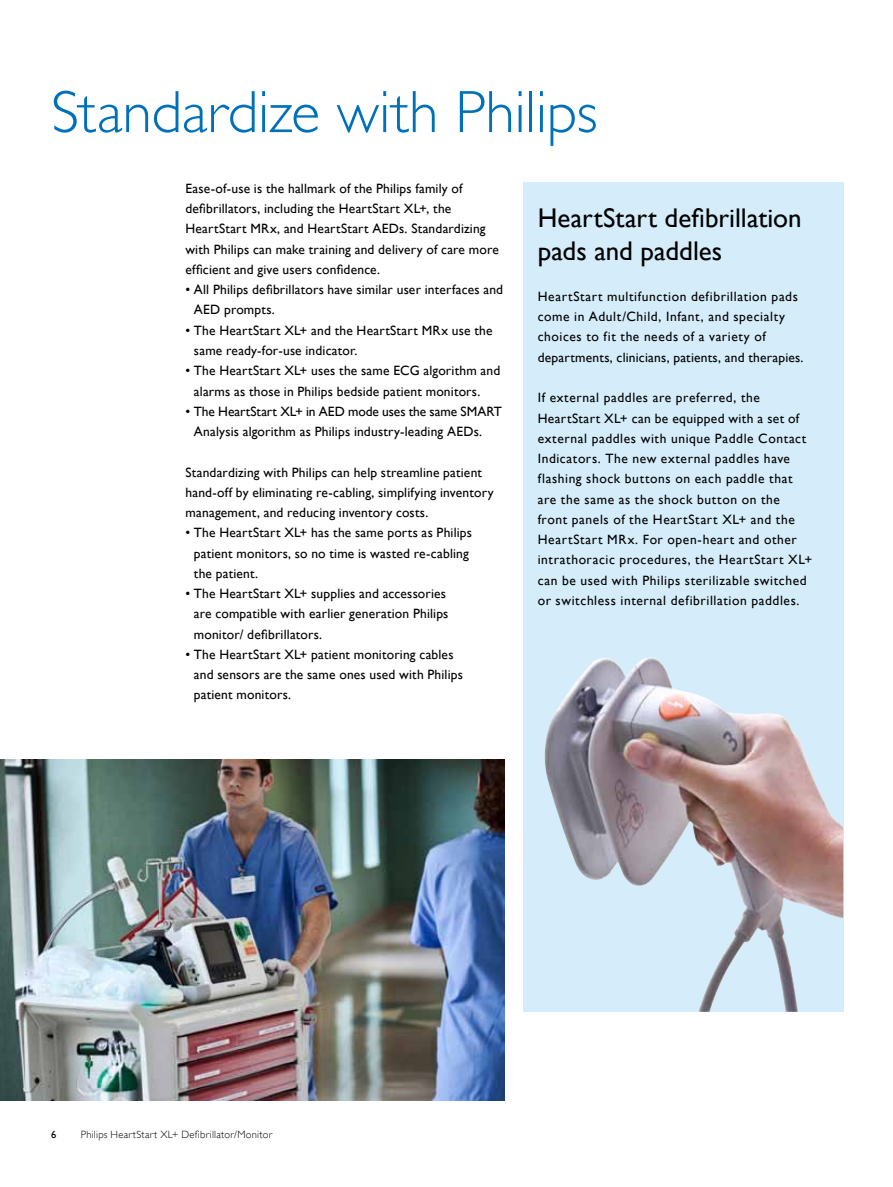
<style>
.page{position:relative;width:893px;height:1187px;background:#fff}
.page>*{position:absolute;margin:0;border:0;box-sizing:border-box;transform-origin:0 0}
.t1{font:60px "Gill Sans Alt One WGL Light";letter-spacing:-.005em;color:#0071b9}
.t2{font:27px/33.8px "Gill Sans Alt One WGL";color:#000}
.t3{font:13.5px/20.2px "Gill Sans Alt One WGL";letter-spacing:.02em;color:#000}
.t4{font:13.5px/20.2px "Gill Sans Alt One WGL";letter-spacing:.045em;color:#000}
.t5{font:13.5px/20.2px "Gill Sans Alt One WGL";letter-spacing:.04em;color:#000}
.t6{font:10.5px "Gill Sans Alt One WGL Light";letter-spacing:.025em;color:#000}
.t7{font:10.5px "Gill Sans Alt One WGL";color:#000}
</style>
<div class="page">
<img style="left:0;top:760px;width:505px;height:339px">
<svg style="left:523px;top:182px;width:320px;height:829px;background:#cad9e4"></svg>
<img style="left:618px;top:657px;width:32px;height:19px">
<h1 class="t1" style="left:51px;top:73px;width:548px">Standardize with Philips</h1>
<p class="t3" style="left:185px;top:178px;width:315px">Ease-of-use is the hallmark of the Philips family of defibrillators, including the HeartStart XL+, the HeartStart MRx, and HeartStart AEDs. Standardizing with Philips can make training and delivery of care more efficient and give users confidence.</p>
<p class="t3" style="left:194px;top:279px;width:311px;text-indent:-9px">• All Philips defibrillators have similar user interfaces and<br>AED prompts.</p>
<p class="t3" style="left:194px;top:320px;width:300px;text-indent:-9px">• The HeartStart XL+ and the HeartStart MRx use the same ready-for-use indicator.</p>
<p class="t3" style="left:194px;top:360px;width:308px;text-indent:-9px">• The HeartStart XL+ uses the same ECG algorithm and alarms as those in Philips bedside patient monitors.</p>
<p class="t3" style="left:194px;top:401px;width:310px;text-indent:-9px">• The HeartStart XL+ in AED mode uses the same SMART<br>Analysis algorithm as Philips industry-leading AEDs.</p>
<p class="t3" style="left:185px;top:461px;width:310px">Standardizing with Philips can help streamline patient hand-off by eliminating re-cabling, simplifying inventory management, and reducing inventory costs.</p>
<p class="t3" style="left:194px;top:522px;width:280px;text-indent:-9px">• The HeartStart XL+ has the same ports as Philips patient monitors, so no time is wasted re-cabling the patient.</p>
<p class="t3" style="left:194px;top:583px;width:256px;text-indent:-9px">• The HeartStart XL+ supplies and accessories are compatible with earlier generation Philips monitor/ defibrillators.</p>
<p class="t3" style="left:194px;top:644px;width:271px;text-indent:-9px">• The HeartStart XL+ patient monitoring cables and sensors are the same ones used with Philips patient monitors.</p>
<h2 class="t2" style="left:538px;top:200px;width:265px">HeartStart defibrillation pads and paddles</h2>
<p class="t5" style="left:538px;top:286px;width:267px">HeartStart multifunction defibrillation pads come in Adult/Child, Infant, and specialty choices to fit the needs of a variety of departments, clinicians, patients, and therapies.</p>
<p class="t4" style="left:538px;top:387px;width:276px">If external paddles are preferred, the HeartStart XL+ can be equipped with a set of external paddles with unique Paddle Contact Indicators. The new external paddles have flashing shock buttons on each paddle that are the same as the shock button on the front panels of the HeartStart XL+ and the HeartStart MRx. For open-heart and other intrathoracic procedures, the HeartStart XL+ can be used with Philips sterilizable switched or switchless internal defibrillation paddles.</p>
<p class="t7" style="left:51px;top:1127px;width:7px">6</p>
<p class="t6" style="left:81px;top:1127px;width:193px">Philips HeartStart XL+ Defibrillator/Monitor</p>
</div>
